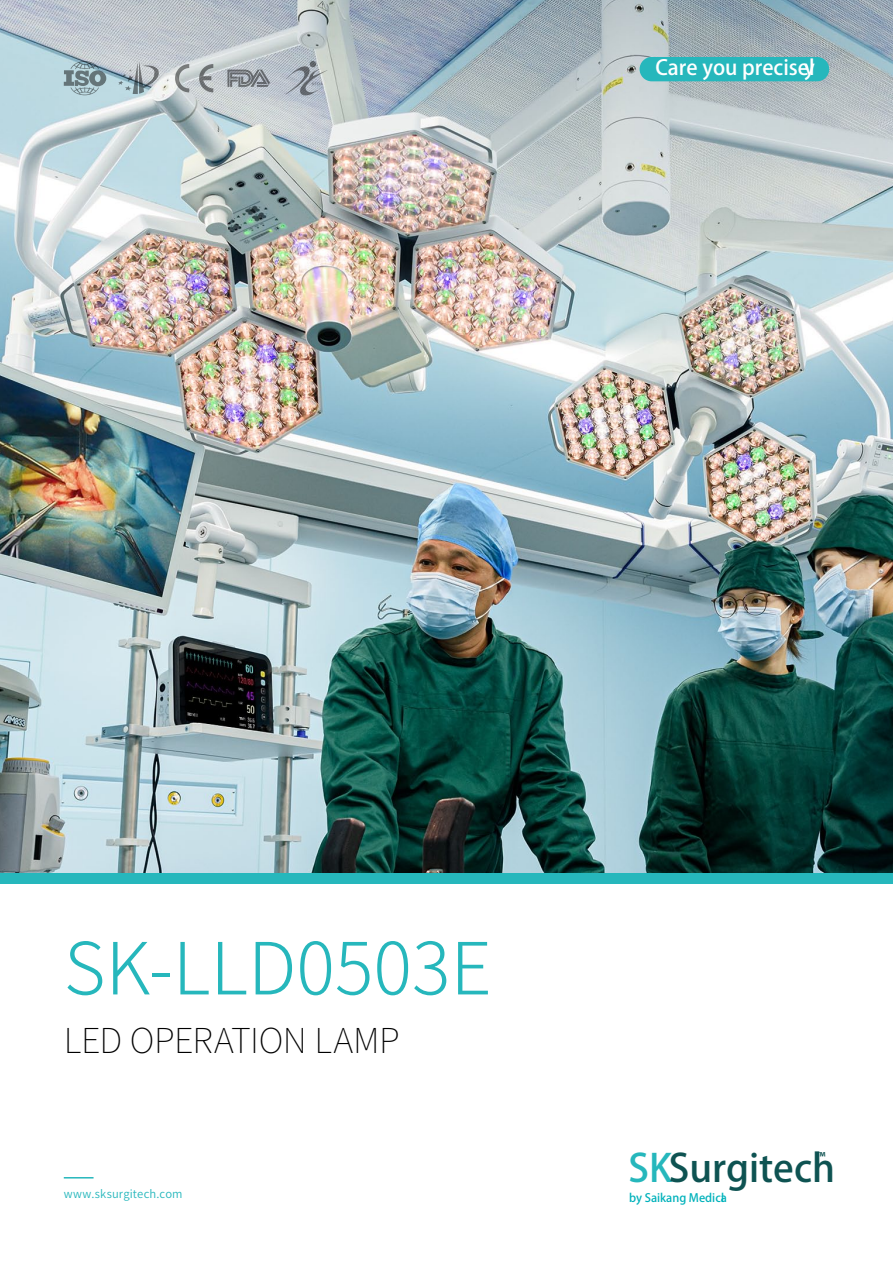
<style>
.page{position:relative;width:893px;height:1263px;background:#fff}
.page>*{position:absolute;margin:0;border:0;box-sizing:border-box;transform-origin:0 0}
.t1{font:300 72px "Noto Sans CJ Ksc";color:#26b7bc}
.t2{font:38.1px "Adobe Heiti Std";color:#0e5352}
.t3{font:100 34.5px "Noto Sans CJ Ksc";letter-spacing:-.015em;color:#000}
.t4{font:20.7px "Adobe Heiti Std";color:#fff}
.t5{font:14.25px "Adobe Heiti Std";color:#0e5352}
.t6{font:11.55px "Adobe Heiti Std";color:#00b2bb}
.t7{font:600 11.25px "Noto Sans CJ Ksc";letter-spacing:.015em;color:#26b7bc}
.s1{color:#26b7bc}
</style>
<div class="page">
<img style="left:0;top:0;width:893px;height:873px">
<svg style="left:64px;top:61px;width:42px;height:34px"></svg>
<svg style="left:118px;top:62px;width:43px;height:32px"></svg>
<svg style="left:175px;top:64px;width:14px;height:28px"></svg>
<svg style="left:199px;top:64px;width:14px;height:28px"></svg>
<svg style="left:227px;top:70px;width:43px;height:17px"></svg>
<svg style="left:285px;top:61px;width:42px;height:34px"></svg>
<hr style="left:64px;top:1177px;width:30px;height:1px;background:#26b7bc">
<div style="left:640px;top:57px;width:189px;height:24px;background:#26b7bc;border-radius:12px"></div>
<div style="left:0;top:873px;width:893px;height:10px;background:#26b7bc"></div>
<h3 class="t4" style="left:655px;top:55px;width:161px">Care you precisely</h3>
<h1 class="t1" style="left:64px;top:927px;width:429px">SK-LLD0503E</h1>
<h3 class="t3" style="left:64px;top:1021px;width:337px">LED OPERATION LAMP</h3>
<p class="t7" style="left:64px;top:1187px;width:120px">www.sksurgitech.com</p>
<h2 class="t2" style="left:628px;top:1145px;width:208px"><span class="s1">SK</span>Surgitech</h2>
<p class="t5" style="left:816px;top:1149px;width:11px">™</p>
<p class="t6" style="left:629px;top:1191px;width:99px">by Saikang Medical</p>
</div>
